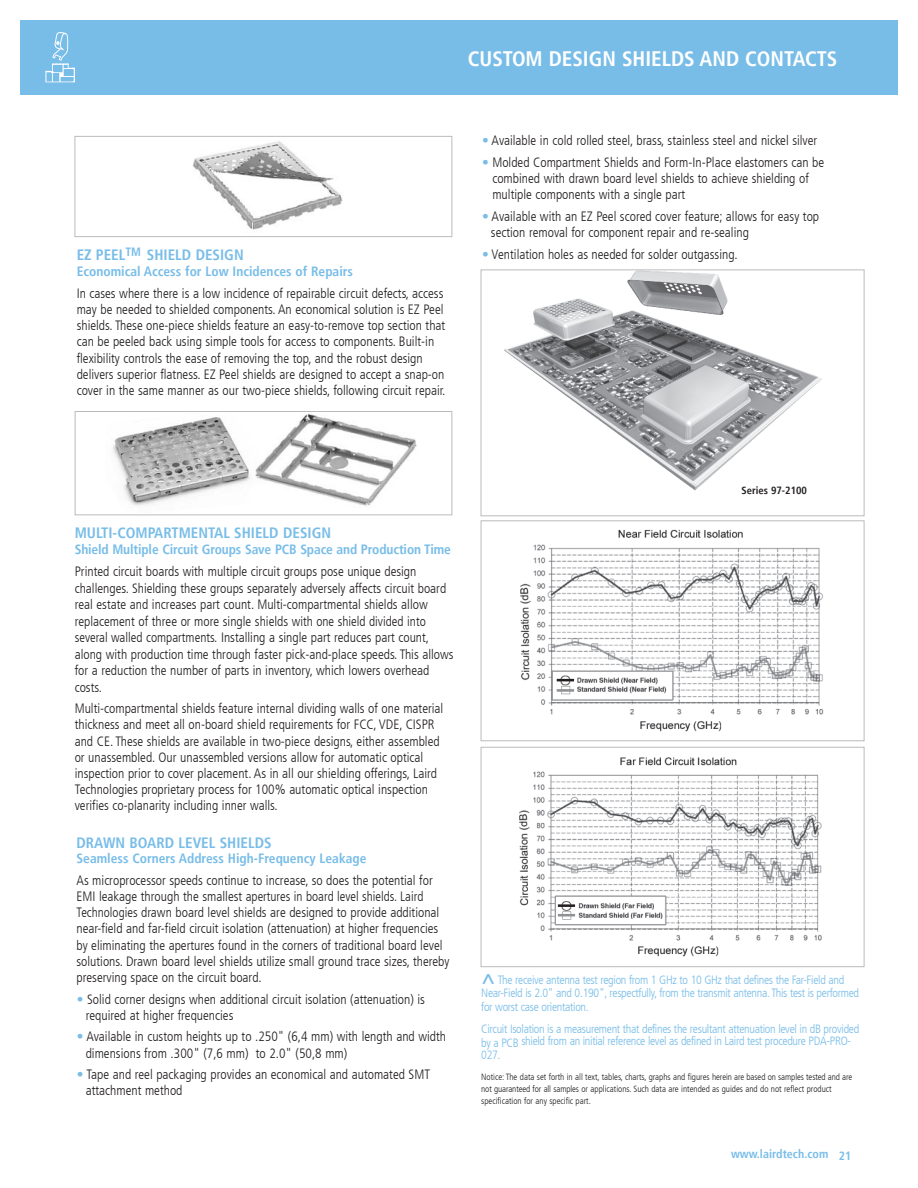
<style>
.page{position:relative;width:918px;height:1188px;background:#fff}
.page>*{position:absolute;margin:0;border:0;box-sizing:border-box;transform-origin:0 0}
.t1{font:700 condensed 21px "Frutiger LT";color:#fff}
.t2{font:700 condensed 15px "Frutiger LT";color:#78bde8}
.t3{font:300 condensed 13.5px/16.2px "Frutiger LT";color:#231f20}
.t4{font:700 condensed 13.5px "Frutiger LT";color:#78bde8}
.t5{font:300 condensed 12px/13.5px "Frutiger LT";letter-spacing:-.025em;color:#78bde8}
.t6{font:700 condensed 12px "Frutiger LT";color:#78bde8}
.t7{font:700 condensed 10.5px "Frutiger LT";color:#231f20}
.t8{font:300 condensed 9px/12px "Frutiger LT";color:#231f20}
.s1{color:#78bde8}
.s2{font-weight:700;font-size:24px}
</style>
<div class="page">
<div style="left:20px;top:20px;width:878px;height:74px;background:#78bde8"></div>
<img style="left:52px;top:32px;width:16px;height:29px">
<img style="left:193px;top:141px;width:150px;height:89px">
<div style="left:75px;top:136px;width:377px;height:101px;border:1px solid #babbbe"></div>
<img style="left:113px;top:414px;width:304px;height:92px">
<div style="left:75px;top:411px;width:377px;height:104px;border:1px solid #babbbe"></div>
<img style="left:520px;top:529px;width:304px;height:203px">
<div style="left:481px;top:520px;width:383px;height:221px;border:1px solid #babbbe"></div>
<img style="left:519px;top:757px;width:303px;height:200px">
<div style="left:481px;top:747px;width:383px;height:220px;border:1px solid #babbbe"></div>
<img style="left:504px;top:271px;width:318px;height:220px">
<div style="left:481px;top:269px;width:383px;height:247px;border:1px solid #babbbe"></div>
<div style="left:740px;top:484px;width:87px;height:18px;background:#fff"></div>
<h1 class="t1" style="left:468px;top:50px;width:371px">CUSTOM DESIGN SHIELDS AND CONTACTS</h1>
<p class="t2" style="left:77px;top:249px;width:169px">EZ PEEL<sup>TM</sup> SHIELD DESIGN</p>
<p class="t4" style="left:77px;top:266px;width:278px">Economical Access for Low Incidences of Repairs</p>
<p class="t3" style="left:77px;top:286px;width:370px">In cases where there is a low incidence of repairable circuit defects, access may be needed to shielded components . An economical solution is EZ Peel shields . These one-piece shields feature an easy-to-remove top section that can be peeled back using simple tools for access to components . Built-in flexibility controls the ease of removing the top, and the robust design delivers superior flatness . EZ Peel shields are designed to accept a snap-on cover in the same manner as our two-piece shields, following circuit repair .</p>
<p class="t3" style="left:482px;top:133px;width:337px"><span class="s1">•</span> Available in cold rolled steel, brass, stainless steel and nickel silver</p>
<p class="t3" style="left:492px;top:155px;width:333px;text-indent:-10px"><span class="s1">•</span> Molded Compartment Shields and Form-In-Place elastomers can be combined with drawn board level shields to achieve shielding of multiple components with a single part</p>
<p class="t3" style="left:491px;top:209px;width:330px;text-indent:-9px"><span class="s1">•</span> Available with an EZ Peel scored cover feature; allows for easy top section removal for component repair and re-sealing</p>
<p class="t3" style="left:482px;top:247px;width:257px"><span class="s1">•</span> Ventilation holes as needed for solder outgassing .</p>
<p class="t2" style="left:75px;top:527px;width:258px">MULTI-COMPARTMENTAL SHIELD DESIGN</p>
<p class="t4" style="left:75px;top:544px;width:378px">Shield Multiple Circuit Groups Save PCB Space and Production Time</p>
<p class="t3" style="left:75px;top:564px;width:380px">Printed circuit boards with multiple circuit groups pose unique design challenges . Shielding these groups separately adversely affects circuit board real estate and increases part count . Multi-compartmental shields allow replacement of three or more single shields with one shield divided into several walled compartments . Installing a single part reduces part count, along with production time through faster pick-and-place speeds . This allows for a reduction the number of parts in inventory, which lowers overhead costs .</p>
<p class="t3" style="left:75px;top:701px;width:370px">Multi-compartmental shields feature internal dividing walls of one material thickness and meet all on-board shield requirements for FCC, VDE, CISPR and CE . These shields are available in two-piece designs, either assembled or unassembled . Our unassembled versions allow for automatic optical inspection prior to cover placement . As in all our shielding offerings, Laird Technologies proprietary process for 100% automatic optical inspection verifies co-planarity including inner walls .</p>
<p class="t2" style="left:76px;top:837px;width:197px">DRAWN BOARD LEVEL SHIELDS</p>
<p class="t4" style="left:76px;top:853px;width:292px">Seamless Corners Address High-Frequency Leakage</p>
<p class="t3" style="left:76px;top:873px;width:375px">As microprocessor speeds continue to increase, so does the potential for EMI leakage through the smallest apertures in board level shields . Laird Technologies drawn board level shields are designed to provide additional near-field and far-field circuit isolation (attenuation) at higher frequencies by eliminating the apertures found in the corners of traditional board level solutions . Drawn board level shields utilize small ground trace sizes, thereby preserving space on the circuit board .</p>
<p class="t3" style="left:86px;top:992px;width:341px;text-indent:-9px"><span class="s1">•</span> Solid corner designs when additional circuit isolation (attenuation) is required at higher frequencies</p>
<p class="t3" style="left:86px;top:1030px;width:362px;text-indent:-9px"><span class="s1">•</span> Available in custom heights up to .250" (6,4 mm) with length and width dimensions from .300" (7,6 mm) to 2 .0" (50,8 mm)</p>
<p class="t3" style="left:86px;top:1067px;width:346px;text-indent:-9px"><span class="s1">•</span> Tape and reel packaging provides an economical and automated SMT attachment method</p>
<p class="t7" style="left:742px;top:486px;width:67px">Series 97-2100</p>
<p class="t5" style="left:481px;top:974px;width:379px"><span class="s2">^</span> The receive antenna test region from 1 GHz to 10 GHz that defines the Far-Field and<br>Near-Field is 2 .0" and 0 .190", respectfully, from the transmit antenna . This test is performed for worst case orientation .</p>
<p class="t5" style="left:481px;top:1023px;width:380px;line-height:13px">Circuit Isolation is a measurement that defines the resultant attenuation level in dB provided by a PCB shield from an initial reference level as defined in Laird test procedure PDA-PRO-<br>027 .</p>
<p class="t8" style="left:481px;top:1072px;width:373px">Notice: The data set forth in all text, tables, charts, graphs and figures herein are based on samples tested and are not guaranteed for all samples or applications . Such data are intended as guides and do not reflect product specification for any specific part .</p>
<p class="t6" style="left:731px;top:1149px;width:122px">www.lairdtech.com 21</p>
</div>
